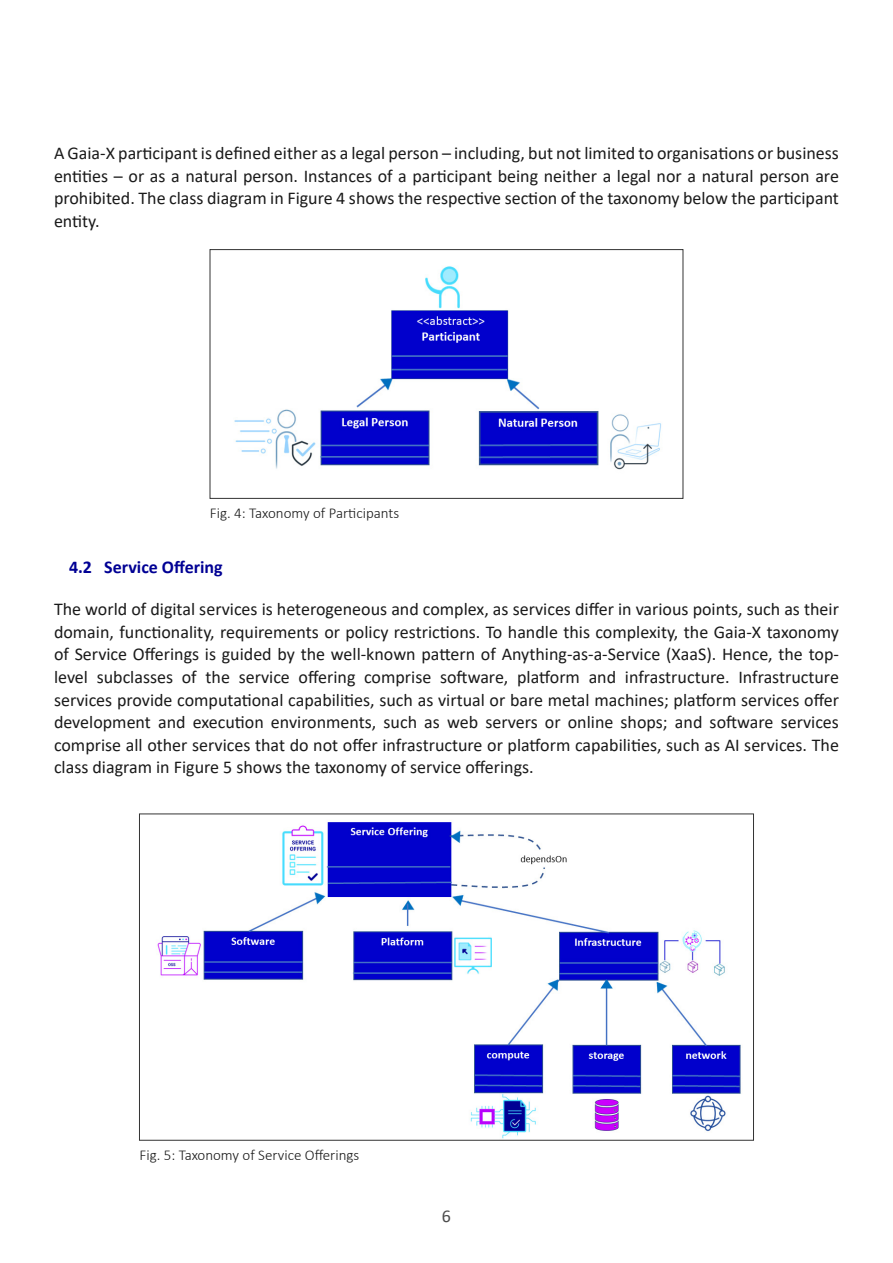
<style>
.page{position:relative;width:893px;height:1263px;background:#fff}
.page>*{position:absolute;margin:0;border:0;box-sizing:border-box;transform-origin:0 0}
.t1{font:18px/22.5px "Calibri";color:#1a1a1a;text-align:justify}
.t2{font:700 18px "Calibri";color:#000094}
.t3{font:18px "Calibri";color:#4d4d4d}
.t4{font:300 15px "Calibri";color:#1a1a1a}
</style>
<div class="page">
<img style="left:234px;top:266px;width:428px;height:204px">
<div style="left:210px;top:249px;width:473px;height:249px;border:1px solid #333"></div>
<img style="left:157px;top:822px;width:585px;height:316px">
<p class="t1" style="left:54px;top:142px;width:786px">A Gaia-X participant is defined either as a legal person – including, but not limited to organisations or business entities – or as a natural person. Instances of a participant being neither a legal nor a natural person are prohibited. The class diagram in Figure 4 shows the respective section of the taxonomy below the participant entity.</p>
<p class="t4" style="left:210px;top:504px;width:191px">Fig. 4: Taxonomy of Participants</p>
<p class="t2" style="left:69px;top:555px;width:155px">4.2 Service Offering</p>
<p class="t1" style="left:54px;top:598px;width:786px">The world of digital services is heterogeneous and complex, as services differ in various points, such as their domain, functionality, requirements or policy restrictions. To handle this complexity, the Gaia-X taxonomy of Service Offerings is guided by the well-known pattern of Anything-as-a-Service (XaaS). Hence, the top&shy;level subclasses of the service offering comprise software, platform and infrastructure. Infrastructure services provide computational capabilities, such as virtual or bare metal machines; platform services offer development and execution environments, such as web servers or online shops; and software services comprise all other services that do not offer infrastructure or platform capabilities, such as AI services. The class diagram in Figure 5 shows the taxonomy of service offerings.</p>
<p class="t4" style="left:139px;top:1146px;width:221px">Fig. 5: Taxonomy of Service Offerings</p>
<p class="t3" style="left:442px;top:1204px;width:11px">6</p>
</div>
